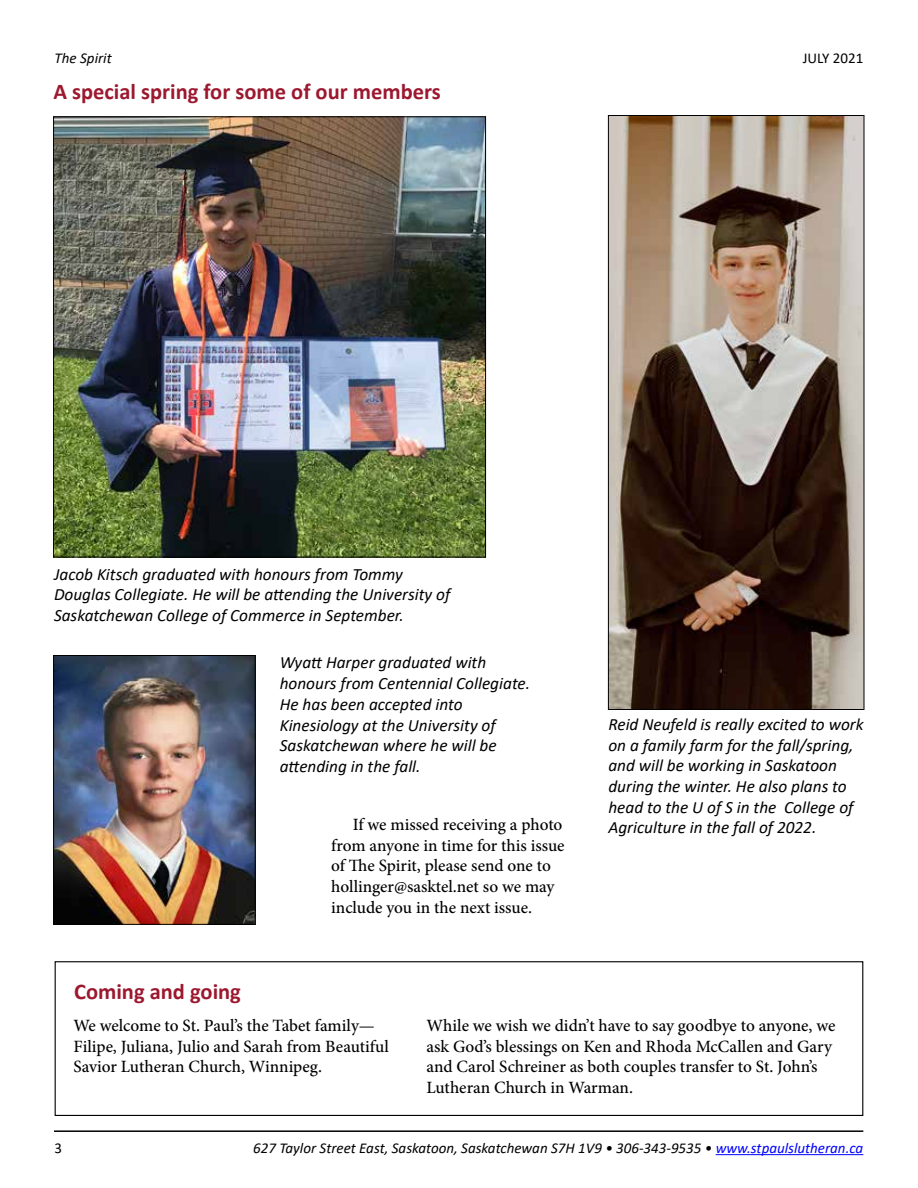
<style>
.page{position:relative;width:918px;height:1188px;background:#fff}
.page>*{position:absolute;margin:0;border:0;box-sizing:border-box;transform-origin:0 0}
.t1{font:700 22.5px "Calibri";color:#9c182f}
.t2{font:italic 17.25px/20.7px "Calibri";color:#000}
.t3{font:500 17.25px/20.7px "Minion Pro";letter-spacing:-.005em;color:#000}
.t4{font:italic 15px "Calibri";color:#000}
.t5{font:15px "Calibri";color:#000}
.s1{color:#00f}
</style>
<div class="page">
<hr style="left:716px;top:1154px;width:147px;height:1px;background:#00f">
<hr style="left:54px;top:1130px;width:809px;height:2px;background:#000">
<img style="left:55px;top:657px;width:198px;height:266px">
<div style="left:53px;top:655px;width:202px;height:270px;border:1px solid #000"></div>
<img style="left:55px;top:119px;width:429px;height:436px">
<img style="left:610px;top:117px;width:252px;height:591px">
<div style="left:608px;top:115px;width:256px;height:595px;border:1px solid #000"></div>
<div style="left:55px;top:961px;width:808px;height:155px;border:1px solid #000"></div>
<p class="t4" style="left:55px;top:48px;width:59px">The Spirit</p>
<p class="t5" style="left:803px;top:48px;width:62px">JULY 2021</p>
<h1 class="t1" style="left:53px;top:76px;width:389px">A special spring for some of our members</h1>
<p class="t2" style="left:54px;top:563px;width:398px">Jacob Kitsch graduated with honours from Tommy<br>Douglas Collegiate. He will be attending the University of<br>Saskatchewan College of Commerce in September.</p>
<p class="t2" style="left:280px;top:652px;width:252px">Wyatt Harper graduated with honours from Centennial Collegiate.<br>He has been accepted into<br>Kinesiology at the University of<br>Saskatchewan where he will be attending in the fall.</p>
<h1 class="t1" style="left:74px;top:976px;width:168px">Coming and going</h1>
<p class="t3" style="left:331px;top:814px;width:235px;text-indent:22px">If we missed receiving a photo from anyone in time for this issue of The Spirit, please send one to hollinger@sasktel.net so we may include you in the next issue.</p>
<p class="t2" style="left:608px;top:713px;width:257px">Reid Neufeld is really excited to work on a family farm for the fall/spring, and will be working in Saskatoon during the winter. He also plans to head to the U of S in the College of Agriculture in the fall of 2022.</p>
<p class="t3" style="left:74px;top:1015px;width:317px">We welcome to St. Paul’s the Tabet family—<br>Filipe, Juliana, Julio and Sarah from Beautiful<br>Savior Lutheran Church, Winnipeg.</p>
<p class="t3" style="left:427px;top:1015px;width:410px">While we wish we didn’t have to say goodbye to anyone, we ask God’s blessings on Ken and Rhoda McCallen and Gary and Carol Schreiner as both couples transfer to St. John’s Lutheran Church in Warman.</p>
<p class="t5" style="left:55px;top:1138px;width:9px">3</p>
<p class="t4" style="left:253px;top:1138px;width:612px">627 Taylor Street East, Saskatoon, Saskatchewan S7H 1V9 • 306-343-9535 • <span class="s1">www.stpaulslutheran.ca</span></p>
</div>
